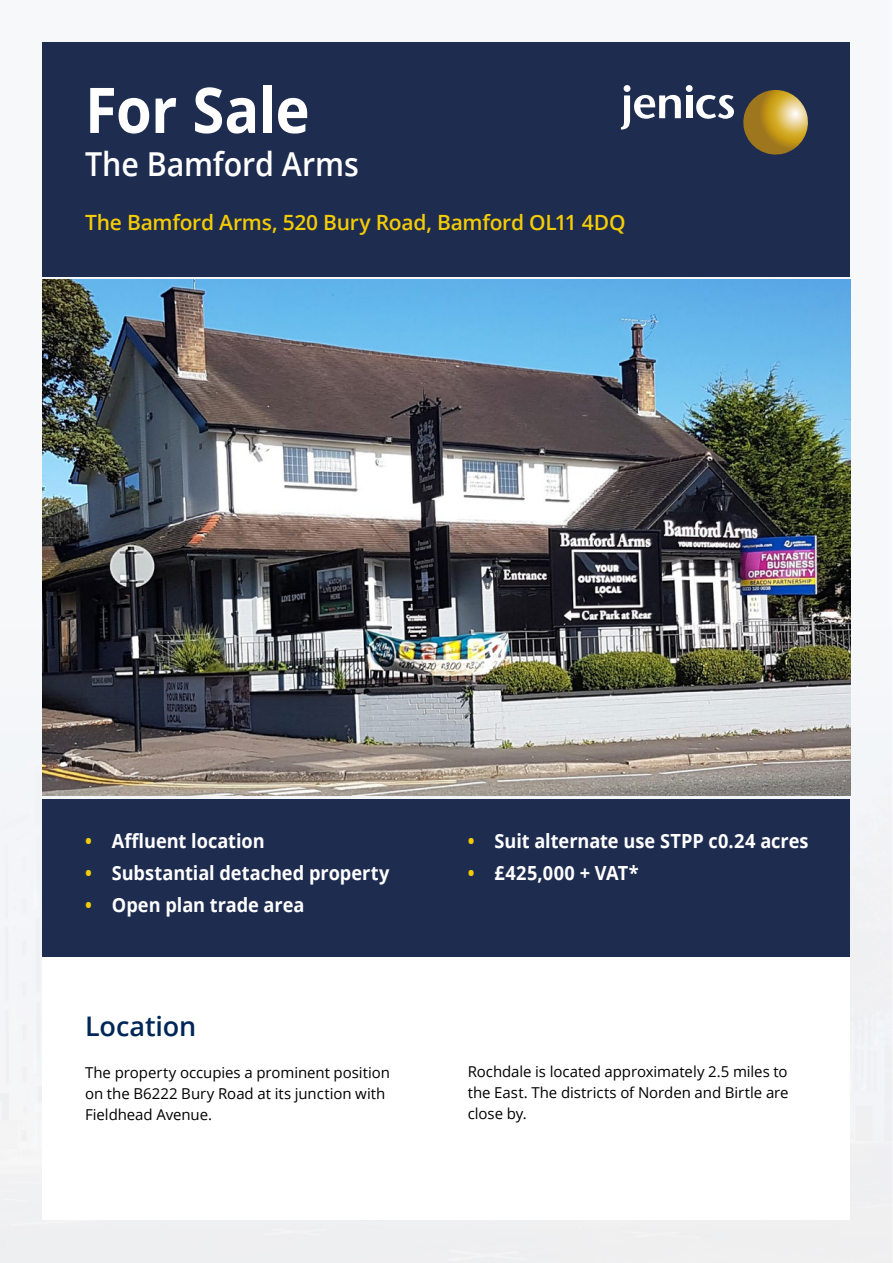
<style>
.page{position:relative;width:893px;height:1263px;background:#fff}
.page>*{position:absolute;margin:0;border:0;box-sizing:border-box;transform-origin:0 0}
.t1{font:700 63px "Open Sans";letter-spacing:-.015em;color:#fff;scale:.92 1}
.t2{font:600 33px "Open Sans";letter-spacing:-.005em;color:#fff;scale:.92 1}
.t3{font:600 27px "Open Sans";letter-spacing:-.005em;color:#002657}
.t4{font:600 21px "Open Sans";letter-spacing:-.01em;color:#f4cc04}
.t5{font:700 19.5px "Open Sans";letter-spacing:-.005em;color:#fff;scale:.93 1}
.t6{font:700 19.5px "Open Sans";letter-spacing:.02em;color:#fff;scale:.93 1}
.t7{font:15px/21px "Open Sans";letter-spacing:-.005em;color:#000;text-align:justify}
.s1{color:#f4cc04}
</style>
<div class="page">
<div style="left:1px;top:1px;width:891px;height:1262px;background:#f7f8fa"></div>
<img style="left:43px;top:280px;width:807px;height:516px">
<div style="left:43px;top:845px;width:807px;height:374px;background:#fff"></div>
<div style="left:43px;top:42px;width:807px;height:234px;background:#1e2c50"></div>
<div style="left:686px;top:95px;width:6px;height:23px;background:#fff"></div>
<svg style="left:696px;top:95px;width:38px;height:24px"></svg>
<svg style="left:621px;top:95px;width:60px;height:35px"></svg>
<div style="left:624px;top:85px;width:6px;height:7px;background:#fff;border-radius:50%"></div>
<div style="left:686px;top:85px;width:7px;height:7px;background:#fff;border-radius:50%"></div>
<svg style="left:743px;top:90px;width:65px;height:65px"></svg>
<div style="left:43px;top:799px;width:807px;height:158px;background:#1e2c50"></div>
<h1 class="t1" style="left:85px;top:66px;width:246px">For Sale</h1>
<h2 class="t2" style="left:85px;top:142px;width:299px">The Bamford Arms</h2>
<h3 class="t4" style="left:85px;top:208px;width:542px">The Bamford Arms, 520 Bury Road, Bamford OL11 4DQ</h3>
<h3 class="t5" style="left:85px;top:827px;width:195px"><span class="s1">•</span> Affluent location</h3>
<h3 class="t5" style="left:85px;top:859px;width:329px"><span class="s1">•</span> Substantial detached property</h3>
<h3 class="t5" style="left:85px;top:891px;width:237px"><span class="s1">•</span> Open plan trade area</h3>
<h3 class="t3" style="left:85px;top:1007px;width:113px">Location</h3>
<p class="t7" style="left:85px;top:1061px;width:306px;text-align:left">The property occupies a prominent position on the B6222 Bury Road at its junction with<br>Fieldhead Avenue.</p>
<h3 class="t5" style="left:468px;top:827px;width:368px"><span class="s1">•</span> Suit alternate use STPP c0.24 acres</h3>
<h3 class="t6" style="left:468px;top:859px;width:185px"><span class="s1">•</span> £425,000 + VAT*</h3>
<p class="t7" style="left:468px;top:1061px;width:322px">Rochdale is located approximately 2.5 miles to the East. The districts of Norden and Birtle are close by.</p>
</div>
